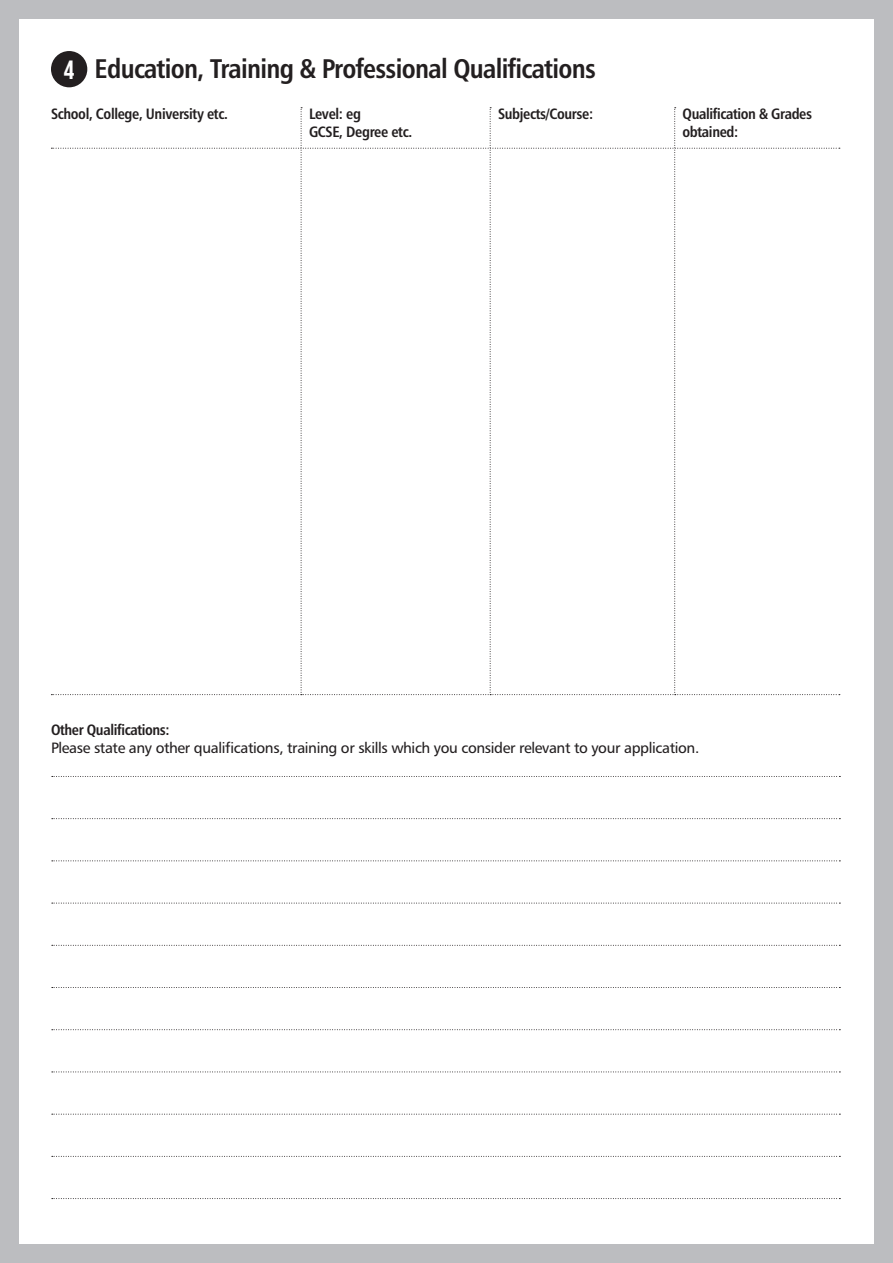
<style>
.page{position:relative;width:893px;height:1263px;background:#fff}
.page>*{position:absolute;margin:0;border:0;box-sizing:border-box;transform-origin:0 0}
.t1{font:27px "Humanist 777 BT Bold Condensed B";letter-spacing:-.025em;color:#231f20}
.t2{font:26.4px "Bebas Neue";color:#fff}
.t3{font:15px "Humanist 777 BT Bold Condensed B";letter-spacing:-.025em;color:#231f20}
.t4{font:15px "Humanist 777 BT Roman B";letter-spacing:-.025em;color:#231f20}
</style>
<div class="page">
<div style="left:0;top:0;width:893px;height:18px;background:#bcbdc0"></div>
<div style="left:0;top:1245px;width:893px;height:18px;background:#bcbdc0"></div>
<div style="left:0;top:0;width:18px;height:1263px;background:#bcbdc0"></div>
<div style="left:875px;top:0;width:18px;height:1263px;background:#bcbdc0"></div>
<svg style="left:51px;top:107px;width:789px;height:588px"></svg>
<div style="left:51px;top:51px;width:36px;height:36px;background:#231f20;border-radius:50%"></div>
<svg style="left:52px;top:776px;width:788px;height:1px"></svg>
<svg style="left:52px;top:818px;width:788px;height:1px"></svg>
<svg style="left:52px;top:860px;width:788px;height:1px"></svg>
<svg style="left:52px;top:903px;width:788px;height:1px"></svg>
<svg style="left:52px;top:945px;width:788px;height:1px"></svg>
<svg style="left:52px;top:987px;width:788px;height:1px"></svg>
<svg style="left:52px;top:1029px;width:788px;height:1px"></svg>
<svg style="left:52px;top:1071px;width:788px;height:1px"></svg>
<svg style="left:52px;top:1114px;width:788px;height:1px"></svg>
<svg style="left:52px;top:1156px;width:788px;height:1px"></svg>
<svg style="left:52px;top:1198px;width:788px;height:1px"></svg>
<h1 class="t1" style="left:94px;top:52px;width:503px">Education, Training &amp; Professional Qualifications</h1>
<p class="t3" style="left:51px;top:105px;width:178px">School, College, University etc.</p>
<p class="t3" style="left:309px;top:105px;width:54px">Level: eg</p>
<p class="t3" style="left:498px;top:105px;width:97px">Subjects/Course:</p>
<p class="t3" style="left:682px;top:105px;width:131px">Qualification &amp; Grades</p>
<p class="t3" style="left:309px;top:123px;width:105px">GCSE, Degree etc.</p>
<p class="t3" style="left:682px;top:123px;width:57px">obtained:</p>
<h2 class="t2" style="left:64px;top:55px;width:12px">4</h2>
<p class="t3" style="left:51px;top:720px;width:120px">Other Qualifications:</p>
<p class="t4" style="left:51px;top:738px;width:650px">Please state any other qualifications, training or skills which you consider relevant to your application.</p>
</div>
